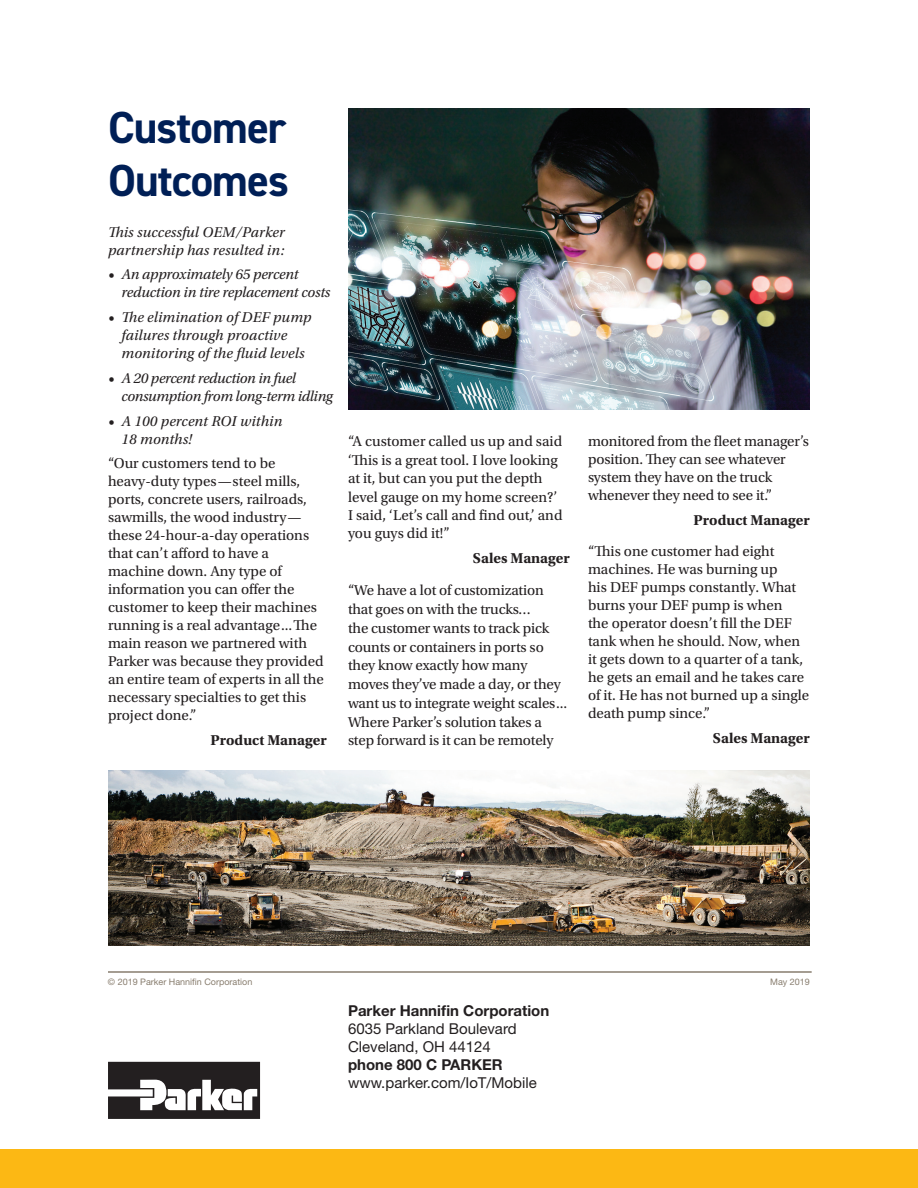
<style>
.page{position:relative;width:918px;height:1188px;background:#fff}
.page>*{position:absolute;margin:0;border:0;box-sizing:border-box;transform-origin:0 0}
.Head{font:700 45px/52.5px "DIN2014";letter-spacing:-.02em;color:#001f56}
.Body_Copy{font:15px/18px "Utopia Std";color:#231f20}
.Body_Copy-2{font:italic 15px/18px "Utopia Std";letter-spacing:.005em;color:#231f20}
.t1{font:15px "Helvetica Neue LT Std";color:#231f20}
.Body_Copy-3{font:italic 15px/18px "Utopia Std";letter-spacing:-.02em;color:#231f20}
.Body_Copy-4{font:700 15px "Utopia Std";color:#231f20}
.t2{font:700 15px "Helvetica Neue LT Std";color:#231f20}
.t3{font:9px "Helvetica Neue LT Std";color:#887d6e}
</style>
<div class="page">
<img style="left:108px;top:770px;width:702px;height:175px">
<div style="left:0;top:1150px;width:918px;height:38px;background:#fcb814"></div>
<svg style="left:108px;top:1062px;width:152px;height:57px"></svg>
<img style="left:348px;top:108px;width:462px;height:301px">
<hr style="left:108px;top:971px;width:704px;height:2px;background:#887d6e">
<p class="Head" style="left:108px;top:101px;width:183px">Customer<br>Outcomes</p>
<p class="Body_Copy-2" style="left:108px;top:223px;width:178px">This successful OEM/Parker partnership has resulted in:</p>
<p class="Body_Copy-2" style="left:122px;top:266px;width:210px;text-indent:-14px">• An approximately 65 percent reduction in tire replacement costs</p>
<p class="Body_Copy-2" style="left:122px;top:309px;width:191px;text-indent:-14px">• The elimination of DEF pump failures through proactive monitoring of the fluid levels</p>
<p class="Body_Copy-3" style="left:122px;top:369px;width:213px;text-indent:-14px">• A 20 percent reduction in fuel consumption from long-term idling</p>
<p class="Body_Copy-2" style="left:122px;top:412px;width:162px;text-indent:-14px">• A 100 percent ROI within<br>18 months!</p>
<p class="Body_Copy" style="left:108px;top:455px;width:217px">“Our customers tend to be heavy-duty types—steel mills, ports, concrete users, railroads, sawmills, the wood industry— these 24-hour-a-day operations that can’t afford to have a machine down. Any type of information you can offer the customer to keep their machines running is a real advantage...The main reason we partnered with<br>Parker was because they provided an entire team of experts in all the necessary specialties to get this project done.”</p>
<p class="Body_Copy-4" style="left:210px;top:732px;width:118px">Product Manager</p>
<p class="Body_Copy" style="left:348px;top:432px;width:216px;line-height:18.5px">“A customer called us up and said ‘This is a great tool. I love looking at it, but can you put the depth level gauge on my home screen?’<br>I said, ‘Let’s call and find out,’ and you guys did it!”</p>
<p class="Body_Copy-4" style="left:473px;top:550px;width:99px">Sales Manager</p>
<p class="Body_Copy" style="left:348px;top:581px;width:221px;line-height:18.8px">“We have a lot of customization that goes on with the trucks…<br>the customer wants to track pick counts or containers in ports so they know exactly how many moves they’ve made a day, or they want us to integrate weight scales...<br>Where Parker’s solution takes a step forward is it can be remotely</p>
<p class="Body_Copy" style="left:588px;top:433px;width:223px">monitored from the fleet manager’s position. They can see whatever system they have on the truck whenever they need to see it.”</p>
<p class="Body_Copy-4" style="left:693px;top:511px;width:118px">Product Manager</p>
<p class="Body_Copy" style="left:588px;top:543px;width:223px">“This one customer had eight machines. He was burning up<br>his DEF pumps constantly. What burns your DEF pump is when<br>the operator doesn’t fill the DEF tank when he should. Now, when it gets down to a quarter of a tank, he gets an email and he takes care of it. He has not burned up a single death pump since.”</p>
<p class="Body_Copy-4" style="left:713px;top:730px;width:99px">Sales Manager</p>
<p class="t3" style="left:108px;top:976px;width:146px">© 2019 Parker Hannifin Corporation</p>
<p class="t3" style="left:770px;top:976px;width:41px">May 2019</p>
<p class="t2" style="left:348px;top:1002px;width:203px">Parker Hannifin Corporation</p>
<p class="t1" style="left:348px;top:1020px;width:170px">6035 Parkland Boulevard</p>
<p class="t1" style="left:348px;top:1038px;width:144px">Cleveland, OH 44124</p>
<p class="t2" style="left:348px;top:1056px;width:156px">phone 800 C PARKER</p>
<p class="t1" style="left:348px;top:1074px;width:190px">www.parker.com/IoT/Mobile</p>
</div>
